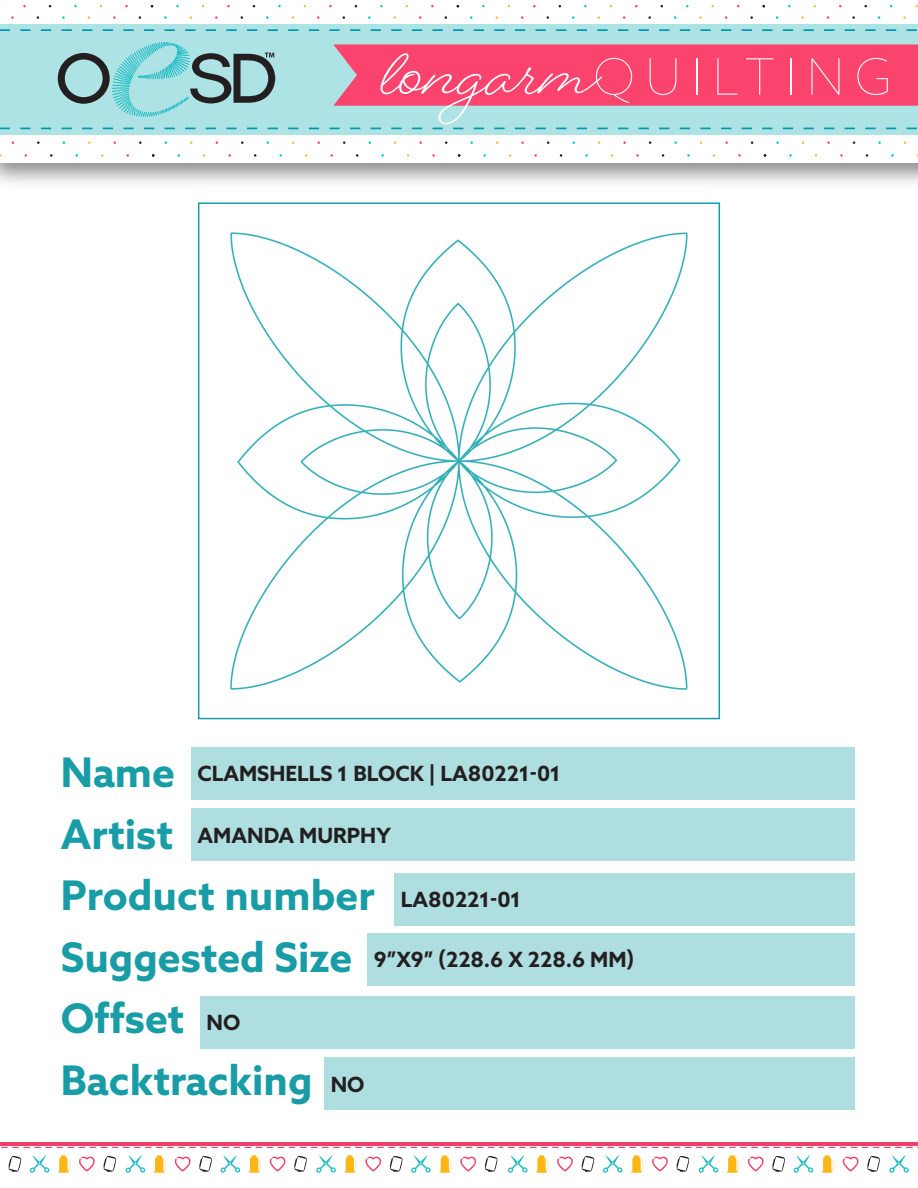
<style>
.page{position:relative;width:918px;height:1188px;background:#fff}
.page>*{position:absolute;margin:0;border:0;box-sizing:border-box;transform-origin:0 0}
.t1{font:100 50.25px "Azo Sans";letter-spacing:.2em;color:#fff}
.t2{font:700 40.8px/61.5px "Azo Sans";color:#189ca6}
.t3{font:700 21px "Azo Sans";color:#231f20}
</style>
<div class="page">
<img style="left:230px;top:232px;width:458px;height:458px">
<div style="left:198px;top:202px;width:522px;height:517px;border:2px solid #189ca6"></div>
<div style="left:0;top:24px;width:918px;height:110px;background:#aee3e5"></div>
<svg style="left:0;top:29px;width:917px;height:2px"></svg>
<svg style="left:0;top:128px;width:330px;height:2px"></svg>
<svg style="left:57px;top:42px;width:219px;height:75px"></svg>
<svg style="left:330px;top:44px;width:588px;height:86px"></svg>
<svg style="left:8px;top:1156px;width:13px;height:16px"></svg>
<svg style="left:58px;top:1155px;width:13px;height:18px"></svg>
<svg style="left:79px;top:1157px;width:16px;height:15px"></svg>
<svg style="left:30px;top:1155px;width:19px;height:18px"></svg>
<svg style="left:103px;top:1156px;width:13px;height:16px"></svg>
<svg style="left:154px;top:1155px;width:12px;height:18px"></svg>
<svg style="left:175px;top:1157px;width:16px;height:15px"></svg>
<svg style="left:126px;top:1155px;width:19px;height:18px"></svg>
<svg style="left:199px;top:1156px;width:13px;height:16px"></svg>
<svg style="left:248px;top:1155px;width:13px;height:18px"></svg>
<svg style="left:270px;top:1157px;width:16px;height:15px"></svg>
<svg style="left:221px;top:1155px;width:19px;height:18px"></svg>
<svg style="left:294px;top:1156px;width:13px;height:16px"></svg>
<svg style="left:344px;top:1155px;width:13px;height:18px"></svg>
<svg style="left:365px;top:1157px;width:16px;height:15px"></svg>
<svg style="left:316px;top:1155px;width:20px;height:18px"></svg>
<svg style="left:390px;top:1156px;width:13px;height:16px"></svg>
<svg style="left:439px;top:1155px;width:13px;height:18px"></svg>
<svg style="left:460px;top:1157px;width:16px;height:15px"></svg>
<svg style="left:411px;top:1155px;width:20px;height:18px"></svg>
<svg style="left:485px;top:1156px;width:13px;height:16px"></svg>
<hr style="left:0;top:1142px;width:502px;height:3px;background:#ef406d">
<svg style="left:1px;top:1147px;width:494px;height:1px"></svg>
<svg style="left:536px;top:1155px;width:13px;height:18px"></svg>
<svg style="left:557px;top:1157px;width:16px;height:15px"></svg>
<svg style="left:508px;top:1155px;width:20px;height:18px"></svg>
<svg style="left:581px;top:1156px;width:13px;height:16px"></svg>
<svg style="left:631px;top:1155px;width:13px;height:18px"></svg>
<svg style="left:652px;top:1157px;width:16px;height:15px"></svg>
<svg style="left:603px;top:1155px;width:20px;height:18px"></svg>
<svg style="left:676px;top:1156px;width:13px;height:16px"></svg>
<svg style="left:727px;top:1155px;width:12px;height:18px"></svg>
<svg style="left:748px;top:1157px;width:16px;height:15px"></svg>
<svg style="left:699px;top:1155px;width:19px;height:18px"></svg>
<svg style="left:772px;top:1156px;width:13px;height:16px"></svg>
<svg style="left:822px;top:1155px;width:12px;height:18px"></svg>
<svg style="left:843px;top:1157px;width:16px;height:15px"></svg>
<svg style="left:794px;top:1155px;width:19px;height:18px"></svg>
<svg style="left:867px;top:1156px;width:13px;height:16px"></svg>
<svg style="left:889px;top:1155px;width:20px;height:18px"></svg>
<hr style="left:500px;top:1142px;width:418px;height:3px;background:#ef406d">
<svg style="left:499px;top:1147px;width:419px;height:1px"></svg>
<div style="left:191px;top:747px;width:664px;height:53px;background:#aedee0"></div>
<div style="left:191px;top:808px;width:664px;height:53px;background:#aedee0"></div>
<div style="left:394px;top:873px;width:461px;height:52px;background:#aedee0"></div>
<div style="left:367px;top:933px;width:488px;height:52px;background:#aedee0"></div>
<div style="left:200px;top:996px;width:655px;height:52px;background:#aedee0"></div>
<div style="left:324px;top:1057px;width:531px;height:53px;background:#aedee0"></div>
<h1 class="t1" style="left:593px;top:45px;width:300px">QUILTING</h1>
<h2 class="t2" style="left:61px;top:741px;width:315px">Name<br>Artist<br>Product number<br>Suggested Size<br>Offset<br>Backtracking</h2>
<p class="t3" style="left:198px;top:760px;width:365px">CLAMSHELLS 1 BLOCK | LA80221-01</p>
<p class="t3" style="left:198px;top:822px;width:195px">AMANDA MURPHY</p>
<p class="t3" style="left:401px;top:886px;width:122px">LA80221-01</p>
<p class="t3" style="left:374px;top:946px;width:262px">9”X9” (228.6 X 228.6 MM)</p>
<p class="t3" style="left:207px;top:1009px;width:35px">NO</p>
<p class="t3" style="left:331px;top:1070px;width:35px">NO</p>
</div>
